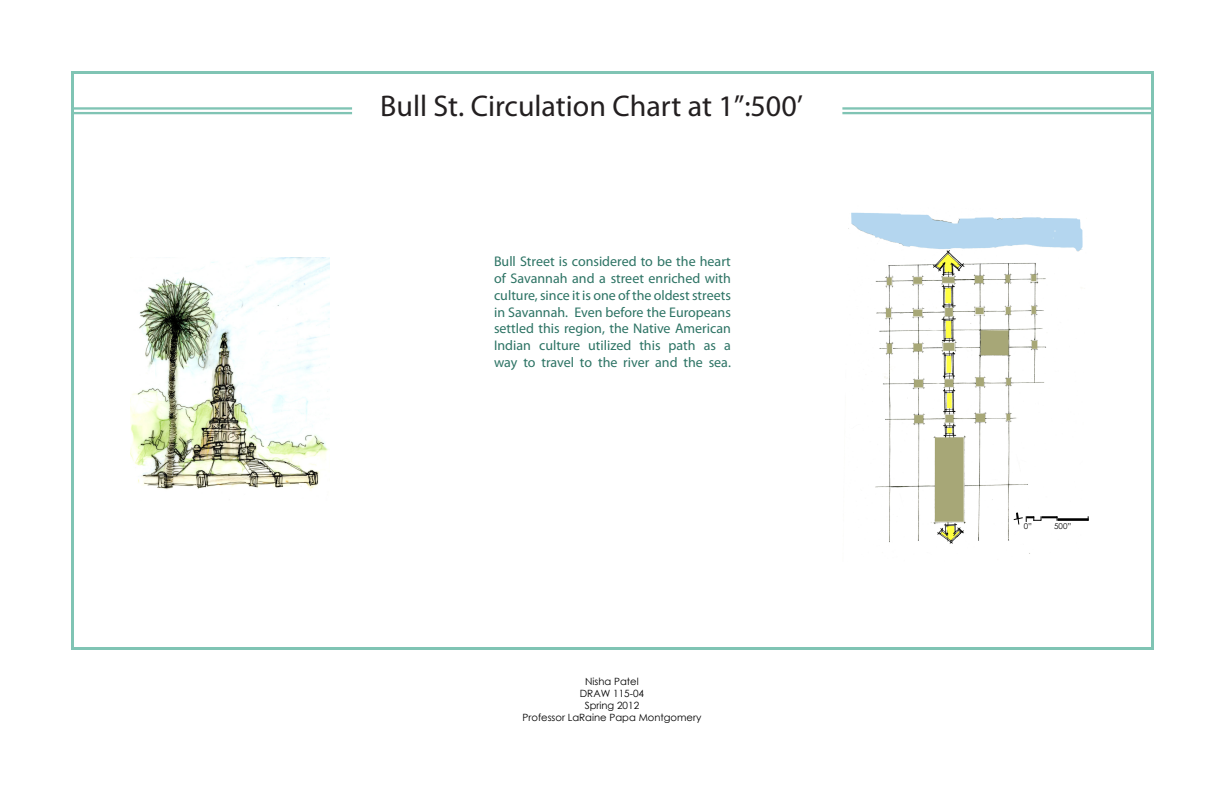
<style>
.page{position:relative;width:1224px;height:792px;background:#fff}
.page>*{position:absolute;margin:0;border:0;box-sizing:border-box;transform-origin:0 0}
.Colum_Text{font:30px "Myriad Pro";color:#231f20}
.Colum_Text-2{font:14px/16.8px "Myriad Pro";color:#2c7364;text-align:justify}
.t1{font:10px/12px "Century Gothic";color:#000;text-align:center}
.t2{font:8px "Century Gothic";color:#000}
</style>
<div class="page">
<hr style="left:71px;top:71px;width:1083px;height:3px;background:#80c4b4">
<hr style="left:1151px;top:73px;width:3px;height:575px;background:#80c4b4">
<hr style="left:71px;top:647px;width:1083px;height:3px;background:#80c4b4">
<hr style="left:71px;top:73px;width:3px;height:575px;background:#80c4b4">
<img style="left:848px;top:212px;width:235px;height:342px">
<img style="left:131px;top:257px;width:198px;height:233px">
<hr style="left:842px;top:107px;width:310px;height:3px;background:#80c4b4">
<hr style="left:842px;top:112px;width:310px;height:2px;background:#80c4b4">
<hr style="left:72px;top:112px;width:280px;height:2px;background:#80c4b4">
<hr style="left:72px;top:107px;width:280px;height:3px;background:#80c4b4">
<div style="left:1057px;top:518px;width:32px;height:3px;background:#000;border:1px solid #000"></div>
<svg style="left:1013px;top:511px;width:45px;height:14px"></svg>
<p class="Colum_Text" style="left:380px;top:88px;width:424px">Bull St. Circulation Chart at 1”:500’</p>
<p class="Colum_Text-2" style="left:494px;top:253px;width:238px">Bull Street is considered to be the heart of Savannah and a street enriched with culture, since it is one of the oldest streets in Savannah. Even before the Europeans settled this region, the Native American Indian culture utilized this path as a way to travel to the river and the sea.</p>
<p class="t1" style="left:523px;top:676px;width:180px">Nisha Patel<br>DRAW 115-04<br>Spring 2012<br>Professor LaRaine Papa Montgomery</p>
<p class="t2" style="left:1024px;top:521px;width:10px">0”</p>
<p class="t2" style="left:1054px;top:521px;width:19px">500”</p>
</div>
